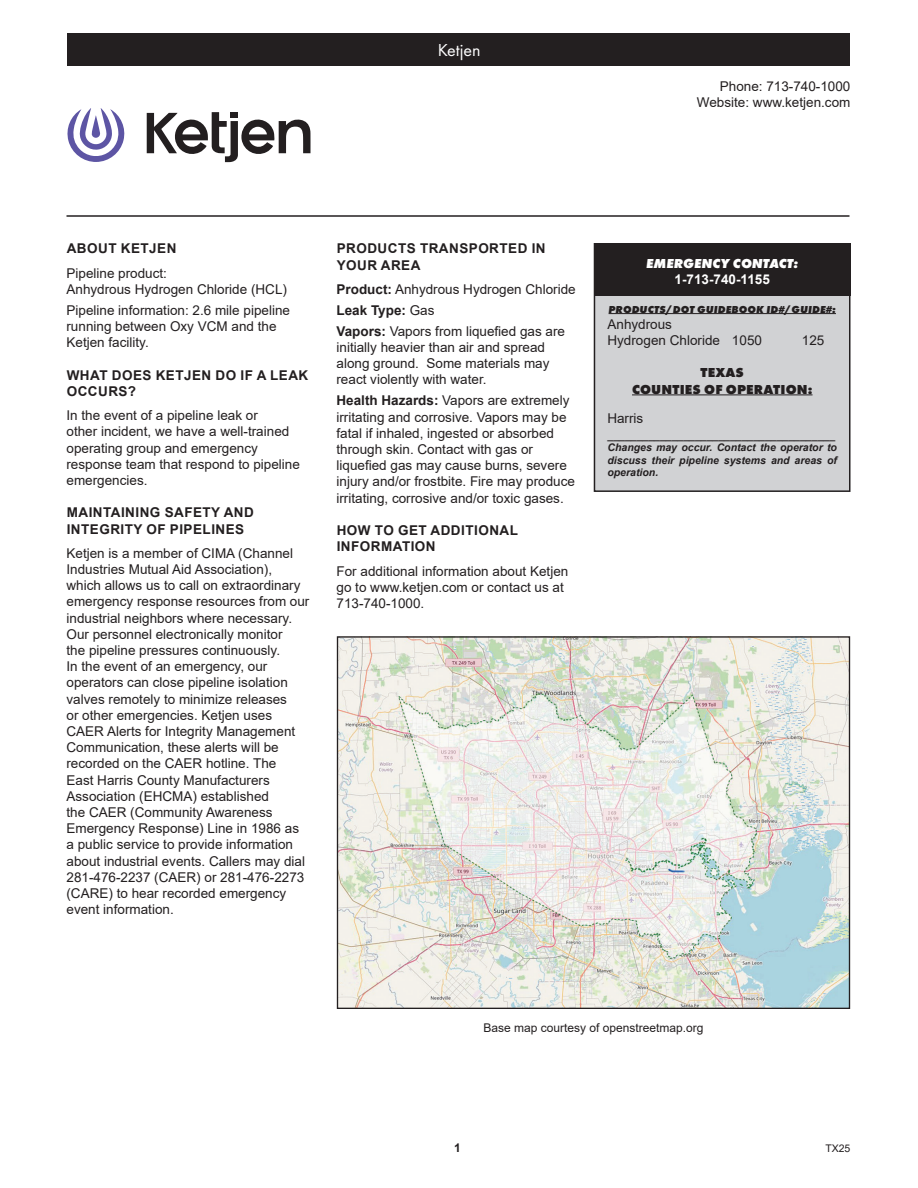
<style>
.page{position:relative;width:918px;height:1188px;background:#fff}
.page>*{position:absolute;margin:0;border:0;box-sizing:border-box;transform-origin:0 0}
.t1{font:18px "Futura PT";color:#fff}
.t2{font:13.5px/16.2px "Arial";color:#231f20}
.t3{font:700 13.5px/16.2px "Arial";letter-spacing:.035em;color:#231f20}
.t4{font:800 13.5px "Futura PT";letter-spacing:.01em;color:#231f20}
.t5{font:italic 800 13.5px "Futura PT";color:#fff}
.t6{font:700 13.5px "Arial";color:#fff}
.t7{font:700 13.5px "Arial";color:#231f20}
.t8{font:12px "Arial";color:#231f20}
.t9{font:700 12px "Arial";color:#231f20}
.t10{font:italic 700 10.5px/12.6px "Arial";color:#231f20;text-align:justify}
.t11{font:italic 800 10.5px "Futura PT";letter-spacing:.01em;color:#231f20}
.t12{font:10.5px "Arial";color:#231f20}
.s1{font-weight:700}
.s2{font-weight:400}
</style>
<div class="page">
<div style="left:594px;top:244px;width:256px;height:247px;background:#d1d2d4"></div>
<div style="left:594px;top:243px;width:256px;height:249px;border:2px solid #231f20"></div>
<hr style="left:67px;top:215px;width:783px;height:2px;background:#231f20">
<div style="left:68px;top:34px;width:782px;height:32px;background:#231f20"></div>
<div style="left:594px;top:244px;width:256px;height:52px;background:#231f20"></div>
<hr style="left:609px;top:313px;width:227px;height:1px;background:#231f20">
<hr style="left:632px;top:395px;width:181px;height:1px;background:#231f20">
<svg style="left:147px;top:112px;width:163px;height:50px"></svg>
<svg style="left:68px;top:108px;width:57px;height:54px"></svg>
<div style="left:231px;top:112px;width:7px;height:6px;background:#231f20"></div>
<img style="left:339px;top:638px;width:509px;height:369px">
<p class="t1" style="left:438px;top:39px;width:44px">Ketjen</p>
<p class="t2" style="left:720px;top:78px;width:132px">Phone: 713-740-1000</p>
<p class="t2" style="left:697px;top:94px;width:155px">Website: www.ketjen.com</p>
<p class="t3" style="left:67px;top:241px;width:111px">ABOUT KETJEN</p>
<p class="t2" style="left:67px;top:265px;width:102px">Pipeline product:</p>
<p class="t2" style="left:67px;top:281px;width:222px">Anhydrous Hydrogen Chloride (HCL)</p>
<p class="t2" style="left:67px;top:302px;width:225px">Pipeline information: 2.6 mile pipeline running between Oxy VCM and the<br>Ketjen facility.</p>
<p class="t3" style="left:67px;top:367px;width:243px">WHAT DOES KETJEN DO IF A LEAK<br>OCCURS?</p>
<p class="t2" style="left:67px;top:407px;width:235px">In the event of a pipeline leak or<br>other incident, we have a well-trained operating group and emergency response team that respond to pipeline emergencies.</p>
<p class="t3" style="left:67px;top:505px;width:189px">MAINTAINING SAFETY AND<br>INTEGRITY OF PIPELINES</p>
<p class="t2" style="left:67px;top:545px;width:244px">Ketjen is a member of CIMA (Channel Industries Mutual Aid Association), which allows us to call on extraordinary emergency response resources from our industrial neighbors where necessary.<br>Our personnel electronically monitor<br>the pipeline pressures continuously.<br>In the event of an emergency, our operators can close pipeline isolation valves remotely to minimize releases<br>or other emergencies. Ketjen uses CAER Alerts for Integrity Management Communication, these alerts will be recorded on the CAER hotline. The<br>East Harris County Manufacturers Association (EHCMA) established<br>the CAER (Community Awareness Emergency Response) Line in 1986 as a public service to provide information about industrial events. Callers may dial 281-476-2237 (CAER) or 281-476-2273 (CARE) to hear recorded emergency event information.</p>
<p class="t3" style="left:337px;top:241px;width:210px">PRODUCTS TRANSPORTED IN<br>YOUR AREA</p>
<p class="t2" style="left:337px;top:281px;width:241px"><span class="s1">Product:</span> Anhydrous Hydrogen Chloride</p>
<p class="t7" style="left:337px;top:301px;width:100px">Leak Type: <span class="s2">Gas</span></p>
<p class="t2" style="left:337px;top:323px;width:230px"><span class="s1">Vapors:</span> Vapors from liquefied gas are initially heavier than air and spread along ground. Some materials may react violently with water.</p>
<p class="t2" style="left:337px;top:393px;width:240px"><span class="s1">Health Hazards:</span> Vapors are extremely irritating and corrosive. Vapors may be fatal if inhaled, ingested or absorbed through skin. Contact with gas or liquefied gas may cause burns, severe injury and/or frostbite. Fire may produce irritating, corrosive and/or toxic gases.</p>
<p class="t3" style="left:337px;top:522px;width:183px">HOW TO GET ADDITIONAL<br>INFORMATION</p>
<p class="t2" style="left:337px;top:563px;width:233px">For additional information about Ketjen go to www.ketjen.com or contact us at<br>713-740-1000.</p>
<p class="t5" style="left:646px;top:254px;width:154px">EMERGENCY CONTACT:</p>
<p class="t6" style="left:675px;top:269px;width:97px">1-713-740-1155</p>
<p class="t11" style="left:609px;top:302px;width:229px">PRODUCTS/DOT GUIDEBOOK ID#/GUIDE#:</p>
<p class="t2" style="left:608px;top:316px;width:66px">Anhydrous</p>
<p class="t2" style="left:608px;top:332px;width:156px">Hydrogen Chloride 1050</p>
<p class="t2" style="left:802px;top:332px;width:24px">125</p>
<p class="t4" style="left:701px;top:364px;width:45px">TEXAS</p>
<p class="t4" style="left:632px;top:380px;width:182px">COUNTIES OF OPERATION:</p>
<p class="t2" style="left:607px;top:410px;width:37px">Harris</p>
<p class="t10" style="left:608px;top:429px;width:229px">_______________________________________</p>
<p class="t10" style="left:608px;top:441px;width:231px">Changes may occur. Contact the operator to discuss their pipeline systems and areas of operation.</p>
<p class="t8" style="left:483px;top:1020px;width:222px">Base map courtesy of openstreetmap.org</p>
<p class="t9" style="left:454px;top:1139px;width:8px">1</p>
<p class="t12" style="left:825px;top:1141px;width:27px">TX25</p>
</div>
